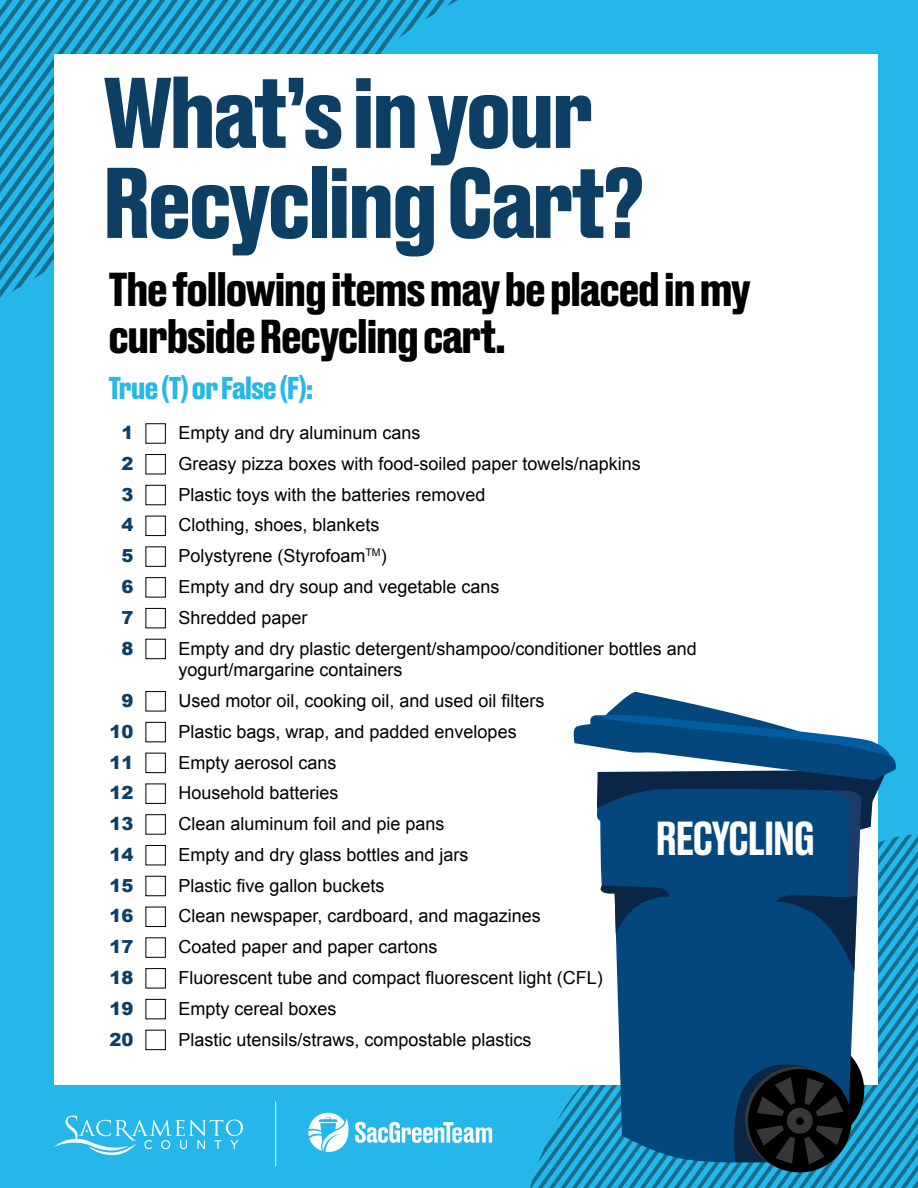
<style>
.page{position:relative;width:918px;height:1188px;background:#25b6ea}
.page>*{position:absolute;margin:0;border:0;box-sizing:border-box;transform-origin:0 0}
.t1{font:700 94.2px/90px "Druk Text";letter-spacing:-.04em;color:#0d3f65}
.t2{font:500 44.85px "Druk Text";letter-spacing:-.04em;color:#fff}
.t3{font:700 44.7px/46.3px "Druk Text";letter-spacing:-.04em;color:#000}
.t4{font:700 29.7px "Druk Text";letter-spacing:-.04em;color:#25b6ea}
.t5{font:18px/21.6px "Arial";color:#000}
.t6{font:900 18px "Arial";color:#0d3f65}
</style>
<div class="page">
<svg style="left:0;top:0;width:257px;height:230px"></svg>
<svg style="left:0;top:0;width:244px;height:213px"></svg>
<svg style="left:0;top:0;width:231px;height:195px"></svg>
<svg style="left:0;top:0;width:219px;height:178px"></svg>
<div style="left:54px;top:54px;width:824px;height:1030px;background:#fff"></div>
<div style="left:146px;top:423px;width:20px;height:21px;border:1px solid #000"></div>
<div style="left:146px;top:454px;width:20px;height:20px;border:1px solid #000"></div>
<div style="left:146px;top:485px;width:20px;height:20px;border:1px solid #000"></div>
<div style="left:146px;top:516px;width:20px;height:20px;border:1px solid #000"></div>
<div style="left:146px;top:546px;width:20px;height:21px;border:1px solid #000"></div>
<div style="left:146px;top:577px;width:20px;height:21px;border:1px solid #000"></div>
<div style="left:146px;top:608px;width:20px;height:20px;border:1px solid #000"></div>
<div style="left:146px;top:639px;width:20px;height:20px;border:1px solid #000"></div>
<div style="left:146px;top:691px;width:20px;height:20px;border:1px solid #000"></div>
<div style="left:146px;top:722px;width:20px;height:20px;border:1px solid #000"></div>
<div style="left:146px;top:753px;width:20px;height:20px;border:1px solid #000"></div>
<div style="left:146px;top:784px;width:20px;height:20px;border:1px solid #000"></div>
<div style="left:146px;top:814px;width:20px;height:21px;border:1px solid #000"></div>
<div style="left:146px;top:845px;width:20px;height:20px;border:1px solid #000"></div>
<div style="left:146px;top:876px;width:20px;height:20px;border:1px solid #000"></div>
<div style="left:146px;top:907px;width:20px;height:20px;border:1px solid #000"></div>
<div style="left:146px;top:937px;width:20px;height:21px;border:1px solid #000"></div>
<div style="left:146px;top:968px;width:20px;height:20px;border:1px solid #000"></div>
<div style="left:146px;top:999px;width:20px;height:20px;border:1px solid #000"></div>
<div style="left:146px;top:1030px;width:20px;height:20px;border:1px solid #000"></div>
<svg style="left:308px;top:1113px;width:41px;height:39px"></svg>
<svg style="left:355px;top:1122px;width:137px;height:21px"></svg>
<svg style="left:54px;top:1116px;width:189px;height:40px"></svg>
<hr style="left:275px;top:1102px;width:1px;height:64px;background:#fff">
<svg style="left:526px;top:691px;width:392px;height:497px"></svg>
<div style="left:787px;top:1108px;width:26px;height:26px;background:#373638;border-radius:50%"></div>
<div style="left:796px;top:1117px;width:8px;height:8px;background:#000;border-radius:50%"></div>
<h1 class="t1" style="left:102px;top:61px;width:544px">What’s in your<br>Recycling Cart?</h1>
<h3 class="t3" style="left:108px;top:263px;width:645px">The following items may be placed in my curbside Recycling cart.</h3>
<h3 class="t4" style="left:108px;top:365px;width:207px">True (T) or False (F):</h3>
<p class="t6" style="left:122px;top:420px;width:14px">1</p>
<p class="t5" style="left:178px;top:422px;width:244px">Empty and dry aluminum cans</p>
<p class="t6" style="left:121px;top:450px;width:14px">2</p>
<p class="t5" style="left:178px;top:453px;width:464px">Greasy pizza boxes with food-soiled paper towels/napkins</p>
<p class="t6" style="left:121px;top:481px;width:14px">3</p>
<p class="t5" style="left:178px;top:484px;width:309px">Plastic toys with the batteries removed</p>
<p class="t6" style="left:121px;top:512px;width:14px">4</p>
<p class="t5" style="left:178px;top:515px;width:203px">Clothing, shoes, blankets</p>
<p class="t6" style="left:121px;top:543px;width:14px">5</p>
<p class="t5" style="left:178px;top:545px;width:210px">Polystyrene (Styrofoam<sup>TM</sup>)</p>
<p class="t6" style="left:122px;top:574px;width:14px">6</p>
<p class="t5" style="left:178px;top:576px;width:323px">Empty and dry soup and vegetable cans</p>
<p class="t6" style="left:121px;top:604px;width:14px">7</p>
<p class="t5" style="left:178px;top:607px;width:131px">Shredded paper</p>
<p class="t6" style="left:121px;top:635px;width:14px">8</p>
<p class="t5" style="left:178px;top:638px;width:520px">Empty and dry plastic detergent/shampoo/conditioner bottles and yogurt/margarine containers</p>
<p class="t6" style="left:122px;top:687px;width:14px">9</p>
<p class="t5" style="left:178px;top:690px;width:368px">Used motor oil, cooking oil, and used oil filters</p>
<p class="t6" style="left:109px;top:718px;width:26px">10</p>
<p class="t5" style="left:178px;top:721px;width:340px">Plastic bags, wrap, and padded envelopes</p>
<p class="t6" style="left:109px;top:749px;width:26px">11</p>
<p class="t5" style="left:178px;top:752px;width:160px">Empty aerosol cans</p>
<p class="t6" style="left:109px;top:780px;width:26px">12</p>
<p class="t5" style="left:178px;top:782px;width:162px">Household batteries</p>
<p class="t6" style="left:109px;top:811px;width:26px">13</p>
<p class="t5" style="left:178px;top:813px;width:268px">Clean aluminum foil and pie pans</p>
<p class="t6" style="left:109px;top:841px;width:26px">14</p>
<p class="t5" style="left:178px;top:844px;width:292px">Empty and dry glass bottles and jars</p>
<p class="t6" style="left:109px;top:872px;width:26px">15</p>
<p class="t5" style="left:178px;top:875px;width:208px">Plastic five gallon buckets</p>
<p class="t6" style="left:109px;top:903px;width:26px">16</p>
<p class="t5" style="left:178px;top:905px;width:364px">Clean newspaper, cardboard, and magazines</p>
<p class="t6" style="left:109px;top:934px;width:26px">17</p>
<p class="t5" style="left:178px;top:936px;width:261px">Coated paper and paper cartons</p>
<p class="t6" style="left:109px;top:964px;width:26px">18</p>
<p class="t5" style="left:178px;top:967px;width:426px">Fluorescent tube and compact fluorescent light (CFL)</p>
<p class="t6" style="left:109px;top:995px;width:26px">19</p>
<p class="t5" style="left:178px;top:998px;width:160px">Empty cereal boxes</p>
<p class="t6" style="left:109px;top:1026px;width:26px">20</p>
<p class="t5" style="left:178px;top:1029px;width:355px">Plastic utensils/straws, compostable plastics</p>
<h2 class="t2" style="left:655px;top:804px;width:161px">RECYCLING</h2>
</div>
